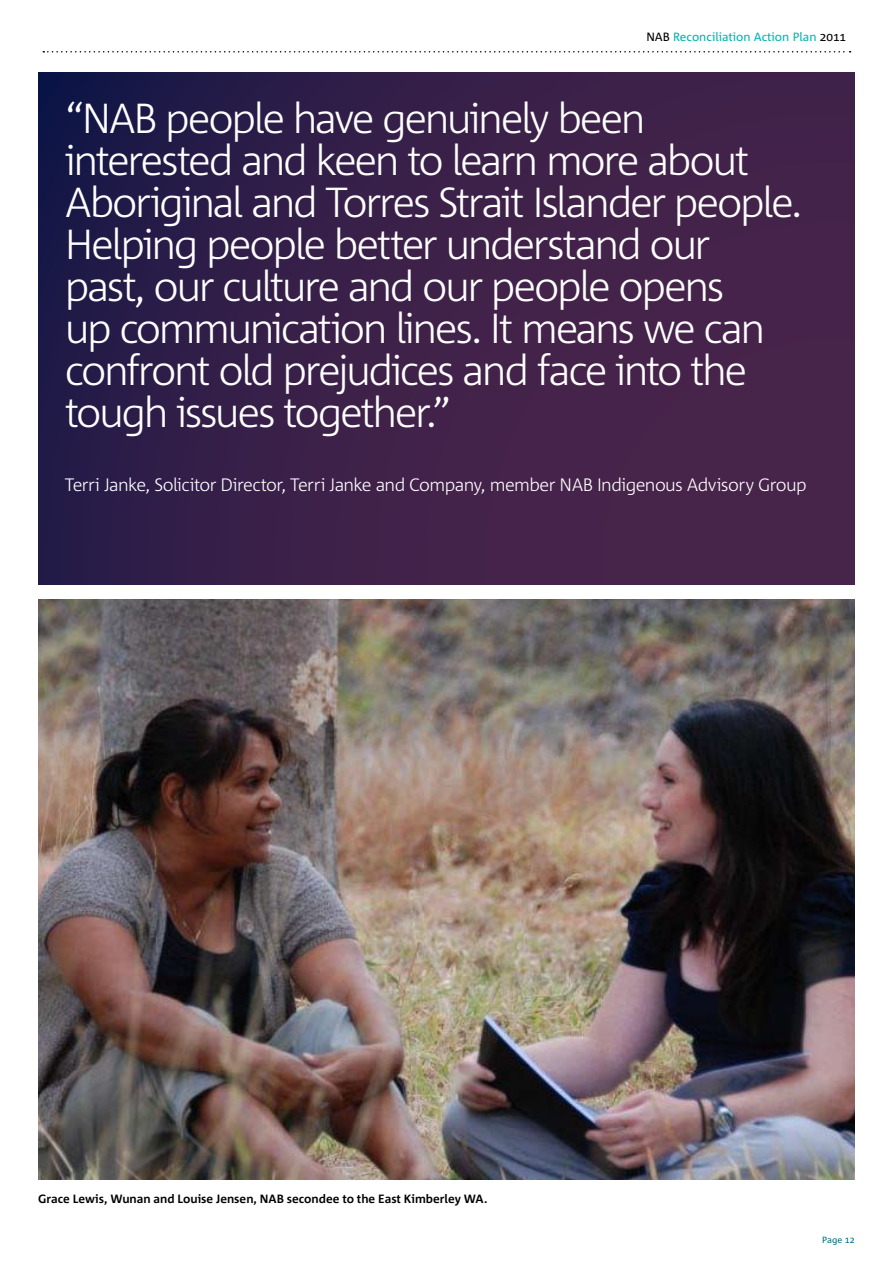
<style>
.page{position:relative;width:893px;height:1263px;background:#fff}
.page>*{position:absolute;margin:0;border:0;box-sizing:border-box;transform-origin:0 0}
.t1{font:300 42px/42px "Corpid C1 s";letter-spacing:-.06em;color:#fff}
.t2{font:300 18px "Corpid C1 s";letter-spacing:-.035em;color:#fff}
.t3{font:700 12px "Corpid C1 s";color:#000}
.t4{font:12px "Corpid C1 s";color:#00b5b5}
.t5{font:9px "Corpid C1 s";color:#007085}
.s1{color:#000}
</style>
<div class="page">
<svg style="left:43px;top:51px;width:808px;height:2px"></svg>
<svg style="left:38px;top:72px;width:817px;height:512px;background:#392049"></svg>
<img style="left:38px;top:599px;width:817px;height:580px">
<p class="t4" style="left:646px;top:29px;width:194px"><span class="s1">NAB</span> Reconciliation Action Plan <span class="s1">2011</span></p>
<p class="t1" style="left:65px;top:97px;width:739px">“NAB people have genuinely been interested and keen to learn more about Aboriginal and Torres Strait Islander people.<br>Helping people better understand our<br>past, our culture and our people opens<br>up communication lines. It means we can confront old prejudices and face into the tough issues together.”</p>
<p class="t2" style="left:65px;top:474px;width:743px">Terri Janke, Solicitor Director, Terri Janke and Company, member NAB Indigenous Advisory Group</p>
<p class="t3" style="left:38px;top:1191px;width:451px">Grace Lewis, Wunan and Louise Jensen, NAB secondee to the East Kimberley WA.</p>
<p class="t5" style="left:822px;top:1234px;width:34px">Page 12</p>
</div>
